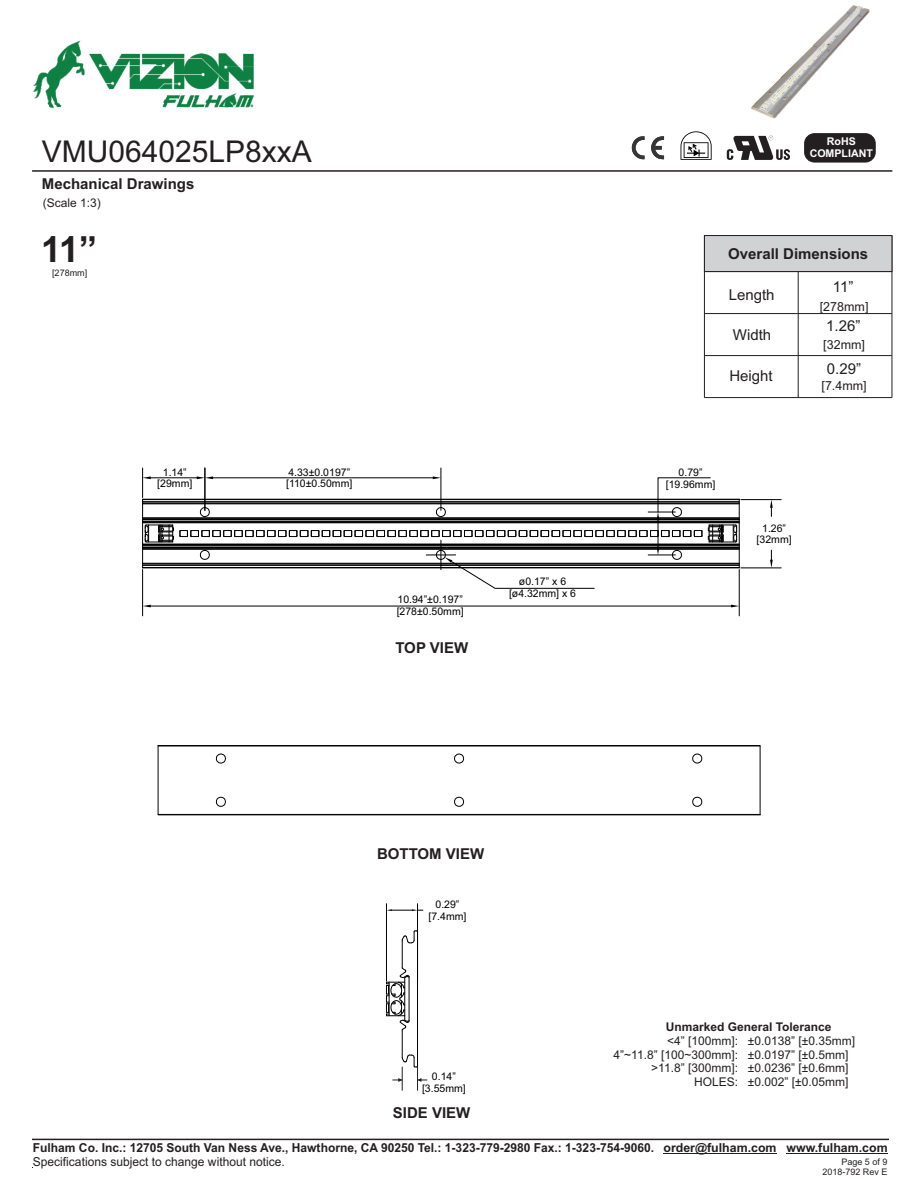
<style>
.page{position:relative;width:918px;height:1188px;background:#fff}
.page>*{position:absolute;margin:0;border:0;box-sizing:border-box;transform-origin:0 0}
.t1{font:700 36px "Arial";color:#231f20}
.t2{font:30px "Arial";color:#231f20}
.t3{font:700 15px "Arial";color:#231f20}
.t4{font:15px "Arial";color:#231f20}
.t5{font:12.45px "Arial";color:#231f20}
.t6{font:700 12.3px "Arial";color:#231f20}
.t7{font:12.3px "Arial";color:#231f20}
.t8{font:12px/13.4px "Arial";color:#231f20;text-align:right}
.t9{font:700 12px "Arial";color:#231f20}
.t10{font:700 10.65px "Arial";color:#fff}
.t11{font:10.5px/11.7px "Arial";color:#000;text-align:center}
.t12{font:9px "Arial";color:#231f20}
</style>
<div class="page">
<svg style="left:158px;top:745px;width:602px;height:70px"></svg>
<hr style="left:704px;top:236px;width:1px;height:162px;background:#231f20">
<hr style="left:798px;top:272px;width:1px;height:126px;background:#231f20">
<hr style="left:892px;top:236px;width:1px;height:162px;background:#231f20">
<hr style="left:704px;top:397px;width:188px;height:1px;background:#231f20">
<hr style="left:704px;top:355px;width:188px;height:1px;background:#231f20">
<hr style="left:704px;top:313px;width:188px;height:1px;background:#231f20">
<svg style="left:704px;top:235px;width:188px;height:37px;background:#c5c6c8"></svg>
<hr style="left:32px;top:1139px;width:857px;height:1px;background:#231f20">
<hr style="left:664px;top:1153px;width:113px;height:1px;background:#231f20">
<hr style="left:786px;top:1153px;width:102px;height:1px;background:#231f20">
<hr style="left:386px;top:904px;width:1px;height:77px;background:#000">
<hr style="left:417px;top:904px;width:1px;height:77px;background:#000">
<svg style="left:387px;top:909px;width:36px;height:2px"></svg>
<svg style="left:386px;top:930px;width:41px;height:161px"></svg>
<hr style="left:142px;top:499px;width:1px;height:69px;background:#000">
<hr style="left:143px;top:568px;width:596px;height:1px;background:#000">
<hr style="left:143px;top:567px;width:596px;height:1px;background:#000">
<hr style="left:143px;top:565px;width:596px;height:1px;background:#000">
<hr style="left:143px;top:564px;width:596px;height:1px;background:#000">
<hr style="left:143px;top:563px;width:596px;height:1px;background:#000">
<hr style="left:143px;top:549px;width:596px;height:1px;background:#000">
<hr style="left:143px;top:548px;width:596px;height:1px;background:#000">
<hr style="left:143px;top:547px;width:596px;height:1px;background:#000">
<hr style="left:143px;top:545px;width:596px;height:1px;background:#000">
<hr style="left:143px;top:544px;width:596px;height:1px;background:#000">
<hr style="left:143px;top:523px;width:596px;height:1px;background:#000">
<hr style="left:143px;top:522px;width:596px;height:1px;background:#000">
<hr style="left:143px;top:521px;width:596px;height:1px;background:#000">
<hr style="left:143px;top:520px;width:596px;height:1px;background:#000">
<hr style="left:143px;top:519px;width:596px;height:1px;background:#000">
<hr style="left:143px;top:518px;width:596px;height:1px;background:#000">
<hr style="left:143px;top:504px;width:596px;height:1px;background:#000">
<hr style="left:143px;top:503px;width:596px;height:1px;background:#000">
<hr style="left:143px;top:502px;width:596px;height:1px;background:#000">
<hr style="left:143px;top:499px;width:596px;height:1px;background:#000">
<hr style="left:739px;top:499px;width:1px;height:69px;background:#000">
<svg style="left:145px;top:524px;width:29px;height:19px"></svg>
<hr style="left:142px;top:570px;width:1px;height:46px;background:#000">
<hr style="left:739px;top:570px;width:1px;height:46px;background:#000">
<hr style="left:151px;top:606px;width:580px;height:1px;background:#000">
<svg style="left:143px;top:605px;width:8px;height:2px"></svg>
<svg style="left:731px;top:605px;width:8px;height:2px"></svg>
<hr style="left:741px;top:568px;width:40px;height:1px;background:#000">
<hr style="left:741px;top:499px;width:40px;height:1px;background:#000">
<svg style="left:770px;top:550px;width:3px;height:18px"></svg>
<svg style="left:770px;top:500px;width:3px;height:16px"></svg>
<hr style="left:441px;top:468px;width:1px;height:42px;background:#000">
<hr style="left:205px;top:468px;width:1px;height:42px;background:#000">
<hr style="left:142px;top:468px;width:1px;height:30px;background:#000">
<hr style="left:151px;top:478px;width:46px;height:1px;background:#000">
<svg style="left:180px;top:476px;width:557px;height:113px"></svg>
<svg style="left:143px;top:476px;width:8px;height:3px"></svg>
<hr style="left:32px;top:170px;width:860px;height:2px;background:#231f20">
<div style="left:805px;top:134px;width:70px;height:28px;background:#231f20;border-radius:10px"></div>
<div style="left:805px;top:134px;width:70px;height:28px;border:1px solid #231f20;border-radius:10px"></div>
<svg style="left:727px;top:136px;width:63px;height:24px"></svg>
<svg style="left:681px;top:131px;width:31px;height:29px"></svg>
<svg style="left:632px;top:136px;width:32px;height:23px"></svg>
<img style="left:751px;top:5px;width:119px;height:114px">
<img style="left:33px;top:40px;width:221px;height:69px">
<p class="t10" style="left:827px;top:138px;width:31px">RoHS</p>
<h2 class="t2" style="left:42px;top:140px;width:272px">VMU064025LP8xxA</h2>
<p class="t10" style="left:810px;top:150px;width:65px">COMPLIANT</p>
<h3 class="t3" style="left:42px;top:178px;width:154px">Mechanical Drawings</h3>
<p class="t8" style="left:43px;top:197px;width:60px">(Scale 1:3)</p>
<h1 class="t1" style="left:41px;top:236px;width:58px">11”</h1>
<p class="t12" style="left:52px;top:269px;width:37px">[278mm]</p>
<p class="t11" style="left:157px;top:467px;width:37px">1.14” [29mm]</p>
<p class="t11" style="left:286px;top:467px;width:68px;text-align:left">4.33±0.0197” [110±0.50mm]</p>
<p class="t11" style="left:397px;top:595px;width:69px;text-align:left">10.94”±0.197” [278±0.50mm]</p>
<h3 class="t3" style="left:395px;top:642px;width:74px">TOP VIEW</h3>
<p class="t11" style="left:509px;top:577px;width:69px">ø0.17” x 6 [ø4.32mm] x 6</p>
<h3 class="t3" style="left:728px;top:248px;width:142px">Overall Dimensions</h3>
<h3 class="t4" style="left:729px;top:289px;width:47px">Length</h3>
<h3 class="t4" style="left:733px;top:330px;width:40px">Width</h3>
<h3 class="t4" style="left:729px;top:370px;width:45px">Height</h3>
<h3 class="t4" style="left:833px;top:281px;width:22px">11”</h3>
<p class="t5" style="left:820px;top:302px;width:50px">[278mm]</p>
<h3 class="t4" style="left:826px;top:320px;width:36px">1.26”</h3>
<p class="t5" style="left:823px;top:340px;width:43px">[32mm]</p>
<h3 class="t4" style="left:827px;top:363px;width:36px">0.29”</h3>
<p class="t5" style="left:822px;top:381px;width:47px">[7.4mm]</p>
<p class="t11" style="left:666px;top:468px;width:51px">0.79” [19.96mm]</p>
<p class="t11" style="left:757px;top:523px;width:37px">1.26” [32mm]</p>
<h3 class="t3" style="left:377px;top:848px;width:109px">BOTTOM VIEW</h3>
<p class="t11" style="left:429px;top:899px;width:39px">0.29” [7.4mm]</p>
<p class="t11" style="left:422px;top:1072px;width:45px">0.14” [3.55mm]</p>
<h3 class="t3" style="left:393px;top:1107px;width:79px">SIDE VIEW</h3>
<p class="t9" style="left:666px;top:1022px;width:167px">Unmarked General Tolerance</p>
<p class="t8" style="left:614px;top:1036px;width:126px">&lt;4” [100mm]:<br>4”~11.8” [100~300mm]: &gt;11.8” [300mm]:<br>HOLES:</p>
<p class="t8" style="left:748px;top:1036px;width:109px;text-align:left">±0.0138” [±0.35mm] ±0.0197” [±0.5mm] ±0.0236” [±0.6mm] ±0.002” [±0.05mm]</p>
<p class="t6" style="left:33px;top:1143px;width:623px">Fulham Co. Inc.: 12705 South Van Ness Ave., Hawthorne, CA 90250 Tel.: 1-323-779-2980 Fax.: 1-323-754-9060.</p>
<p class="t7" style="left:33px;top:1157px;width:253px">Specifications subject to change without notice.</p>
<p class="t6" style="left:664px;top:1143px;width:226px">order@fulham.com www.fulham.com</p>
<p class="t12" style="left:841px;top:1158px;width:48px">Page 5 of 9</p>
<p class="t12" style="left:822px;top:1169px;width:67px">2018-792 Rev E</p>
</div>
